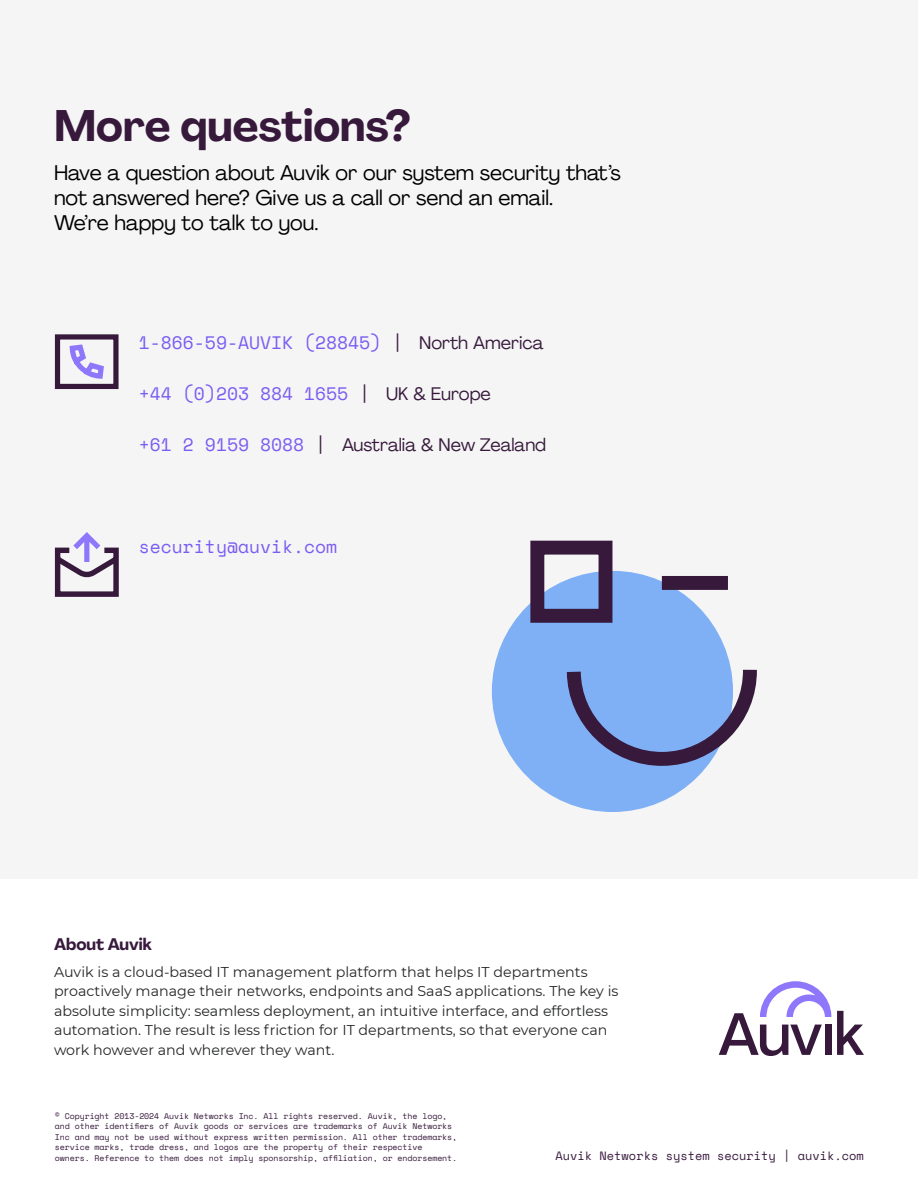
<style>
.page{position:relative;width:918px;height:1188px;background:#fff}
.page>*{position:absolute;margin:0;border:0;box-sizing:border-box;transform-origin:0 0}
.Auvik_Header{font:700 43.5px "PP Agrandir";color:#37193c}
.Large_Body{font:21px/25.2px "PP Agrandir";color:#000}
.Auvik_Body{font:18px "Space Mono";color:#7a5cf2}
.Auvik_Body-2{font:18px "PP Agrandir";color:#37193c}
.t1{font:700 16.5px "PP Agrandir";color:#37193c}
.body{font:14.25px/19.5px "Montserrat";color:#252627}
.t2{font:12px "Space Mono";color:#37193c}
.t3{font:8.25px/10.5px "Space Mono";letter-spacing:-.01em;color:#37193c}
.s1{color:#37193c}
.s2{font-family:"PP Agrandir";color:#37193c}
.s3{font-family:"Space Mono";color:#7a5cf2}
.s4{font-family:"Space Mono"}
</style>
<div class="page">
<div style="left:0;top:1px;width:918px;height:878px;background:#f5f5f5"></div>
<div style="left:55px;top:334px;width:64px;height:55px;border:5px solid #37193c"></div>
<svg style="left:69px;top:344px;width:35px;height:35px"></svg>
<svg style="left:54px;top:532px;width:65px;height:65px"></svg>
<div style="left:492px;top:571px;width:241px;height:241px;background:#7fb0f6;border-radius:50%"></div>
<svg style="left:523px;top:540px;width:234px;height:234px"></svg>
<svg style="left:837px;top:1011px;width:27px;height:44px"></svg>
<svg style="left:719px;top:981px;width:112px;height:75px"></svg>
<p class="Auvik_Header" style="left:54px;top:99px;width:358px">More questions?</p>
<p class="Large_Body" style="left:54px;top:160px;width:568px">Have a question about Auvik or our system security that’s not answered here? Give us a call or send an email.<br>We’re happy to talk to you.</p>
<p class="Auvik_Body" style="left:139px;top:330px;width:406px">1-866-59-AUVIK (28845) <span class="s1">|</span> <span class="s2">North America</span></p>
<p class="Auvik_Body" style="left:139px;top:381px;width:354px">+44 (0)203 884 1655 <span class="s1">|</span> <span class="s2">UK &amp; Europe</span></p>
<p class="Auvik_Body-2" style="left:139px;top:434px;width:409px"><span class="s3">+61 2 9159 8088</span> <span class="s4">|</span> Australia &amp; New Zealand</p>
<p class="Auvik_Body" style="left:139px;top:534px;width:200px">security@auvik.com</p>
<h3 class="t1" style="left:54px;top:934px;width:100px">About Auvik</h3>
<p class="body" style="left:54px;top:961px;width:566px">Auvik is a cloud-based IT management platform that helps IT departments proactively manage their networks, endpoints and SaaS applications. The key is absolute simplicity: seamless deployment, an intuitive interface, and effortless automation. The result is less friction for IT departments, so that everyone can work however and wherever they want.</p>
<p class="t3" style="left:55px;top:1110px;width:404px">© Copyright 2013-2024 Auvik Networks Inc. All rights reserved. Auvik, the logo, and other identifiers of Auvik goods or services are trademarks of Auvik Networks Inc and may not be used without express written permission. All other trademarks, service marks, trade dress, and logos are the property of their respective owners. Reference to them does not imply sponsorship, affiliation, or endorsement.</p>
<h3 class="t2" style="left:556px;top:1146px;width:310px">Auvik Networks system security | auvik.com</h3>
</div>
